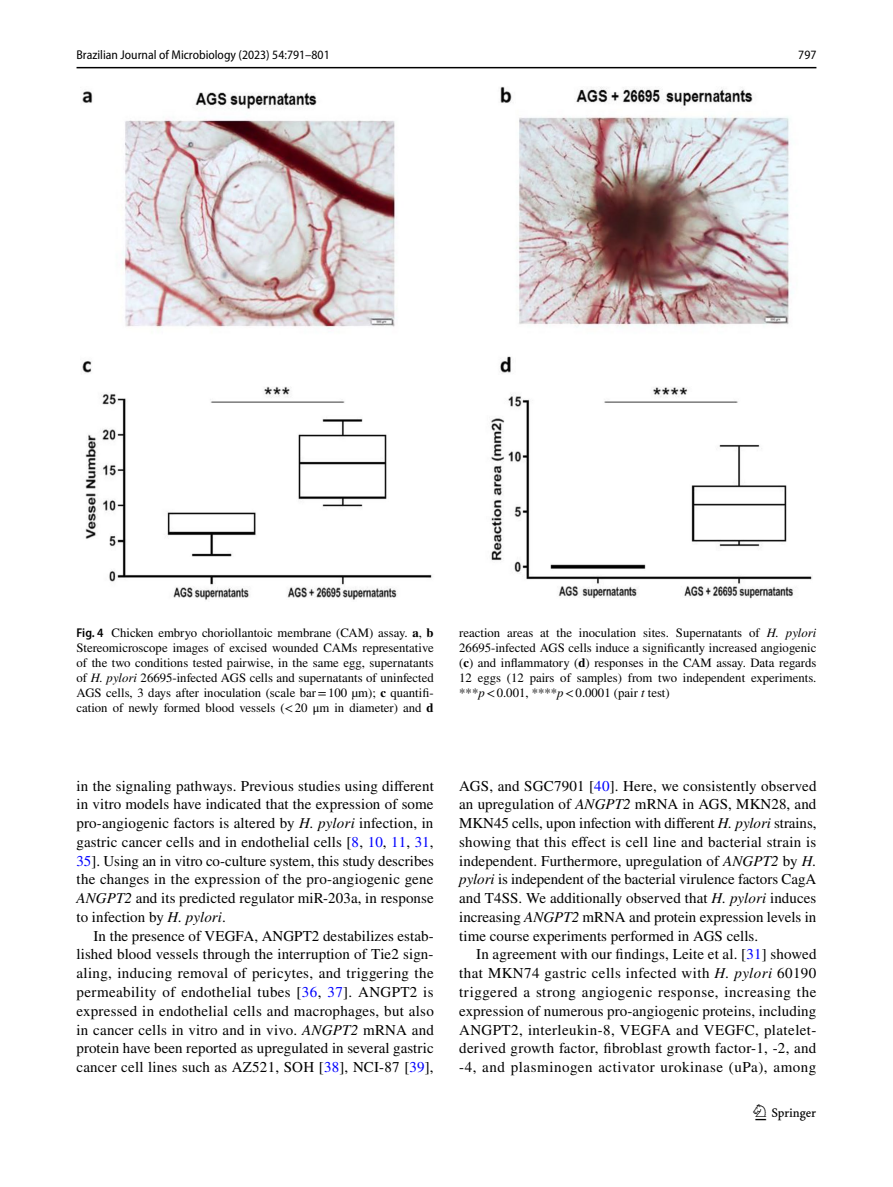
<style>
.page{position:relative;width:893px;height:1187px;background:#fff}
.page>*{position:absolute;margin:0;border:0;box-sizing:border-box;transform-origin:0 0}
.t1{font:22.5px "Springnew Regular 3";color:#000}
.t2{font:15px/18.8px "STIX";letter-spacing:.005em;color:#000;text-align:justify}
.t3{font:12.75px/15px "STIX";color:#000;text-align:justify}
.t4{font:semi-condensed 12.75px "Myriad Pro";color:#000}
.s1{font-family:"Myriad Pro";font-weight:600;font-stretch:semi-condensed}
.s2{font-weight:700}
.s3{font-style:italic}
.s4{color:#00f}
</style>
<div class="page">
<hr style="left:77px;top:67px;width:739px;height:1px;background:#000">
<img style="left:82px;top:87px;width:730px;height:513px">
<p class="t4" style="left:77px;top:48px;width:255px">Brazilian Journal of Microbiology (2023) 54:791–801</p>
<p class="t4" style="left:798px;top:48px;width:20px">797</p>
<p class="t3" style="left:77px;top:626px;width:359px"><span class="s1">Fig. 4</span> Chicken embryo choriollantoic membrane (CAM) assay. <span class="s2">a</span>, <span class="s2">b </span>Stereomicroscope images of excised wounded CAMs representative of the two conditions tested pairwise, in the same egg, supernatants of <span class="s3">H. pylori</span> 26695-infected AGS cells and supernatants of uninfected AGS cells, 3 days after inoculation (scale bar=100 µm); <span class="s2">c</span> quantifi&shy;cation of newly formed blood vessels (&lt;20 μm in diameter) and <span class="s2">d</span></p>
<p class="t3" style="left:459px;top:626px;width:359px">reaction areas at the inoculation sites. Supernatants of <span class="s3">H. pylori </span>26695-infected AGS cells induce a significantly increased angiogenic (<span class="s2">c</span>) and inflammatory (<span class="s2">d</span>) responses in the CAM assay. Data regards 12 eggs (12 pairs of samples) from two independent experiments. ***<span class="s3">p</span>&lt;0.001, ****<span class="s3">p</span>&lt;0.0001 (pair <span class="s3">t</span> test)</p>
<p class="t2" style="left:77px;top:777px;width:359px">in the signaling pathways. Previous studies using different in vitro models have indicated that the expression of some pro-angiogenic factors is altered by <span class="s3">H. pylori</span> infection, in gastric cancer cells and in endothelial cells [<span class="s4">8</span>, <span class="s4">10</span>, <span class="s4">11</span>, <span class="s4">31</span>, <span class="s4">35</span>]. Using an in vitro co-culture system, this study describes the changes in the expression of the pro-angiogenic gene <span class="s3">ANGPT2</span> and its predicted regulator miR-203a, in response to infection by <span class="s3">H. pylori</span>.</p>
<p class="t2" style="left:77px;top:927px;width:359px;text-indent:17px">In the presence of VEGFA, ANGPT2 destabilizes estab&shy;lished blood vessels through the interruption of Tie2 sign&shy;aling, inducing removal of pericytes, and triggering the permeability of endothelial tubes [<span class="s4">36</span>, <span class="s4">37</span>]. ANGPT2 is expressed in endothelial cells and macrophages, but also in cancer cells in vitro and in vivo. <span class="s3">ANGPT2</span> mRNA and protein have been reported as upregulated in several gastric cancer cell lines such as AZ521, SOH [<span class="s4">38</span>], NCI-87 [<span class="s4">39</span>],</p>
<p class="t2" style="left:459px;top:777px;width:359px">AGS, and SGC7901 [<span class="s4">40</span>]. Here, we consistently observed an upregulation of <span class="s3">ANGPT2</span> mRNA in AGS, MKN28, and MKN45 cells, upon infection with different <span class="s3">H. pylori</span> strains, showing that this effect is cell line and bacterial strain is independent. Furthermore, upregulation of <span class="s3">ANGPT2</span> by <span class="s3">H. pylori</span> is independent of the bacterial virulence factors CagA and T4SS. We additionally observed that <span class="s3">H. pylori</span> induces increasing <span class="s3">ANGPT2</span> mRNA and protein expression levels in time course experiments performed in AGS cells.</p>
<p class="t2" style="left:459px;top:946px;width:359px;text-indent:17px">In agreement with our findings, Leite et al. [<span class="s4">31</span>] showed that MKN74 gastric cells infected with <span class="s3">H. pylori</span> 60190 triggered a strong angiogenic response, increasing the expression of numerous pro-angiogenic proteins, including ANGPT2, interleukin-8, VEGFA and VEGFC, platelet&shy;derived growth factor, fibroblast growth factor-1, -2, and -4, and plasminogen activator urokinase (uPa), among</p>
<h1 class="t1" style="left:755px;top:1104px;width:62px">1 3</h1>
</div>
